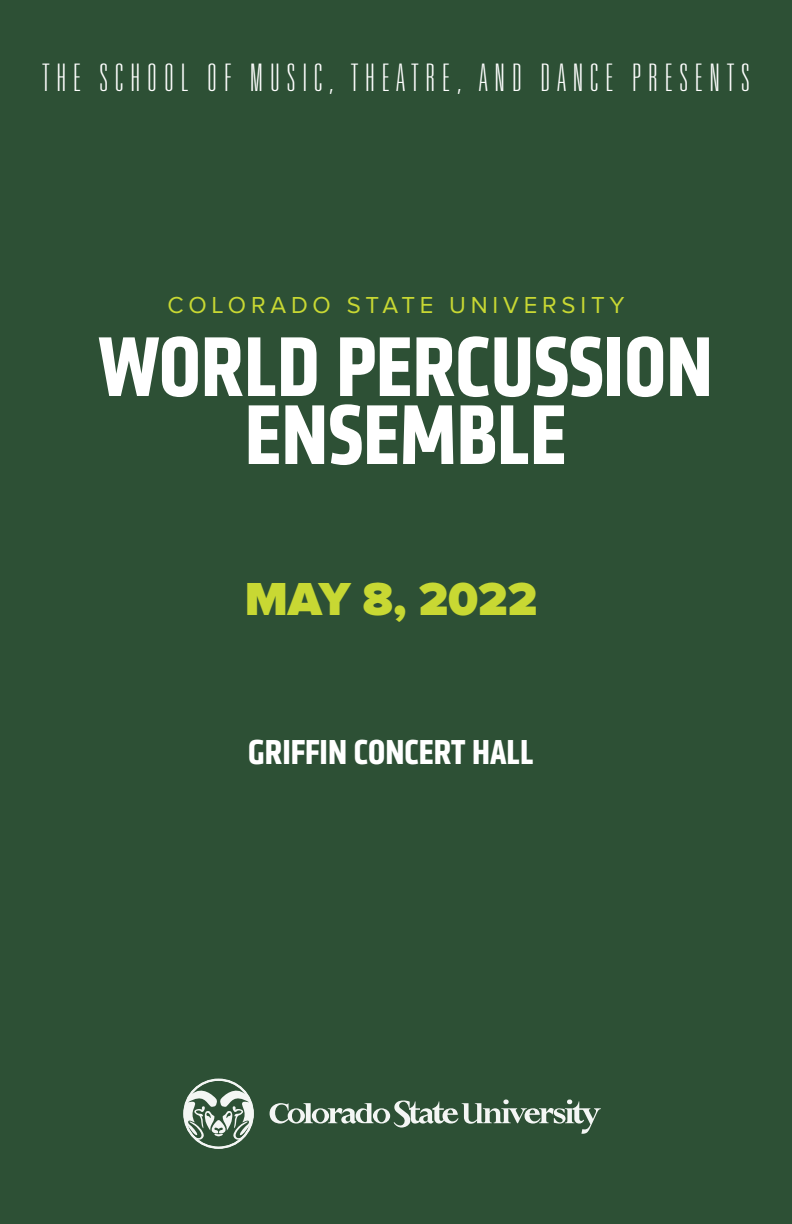
<style>
.page{position:relative;width:792px;height:1224px;background:#2d5035}
.page>*{position:absolute;margin:0;border:0;box-sizing:border-box;transform-origin:0 0}
.t1{font:700 condensed 88px "Klavika";color:#fff}
.t2{font:900 48px "Proxima Nova";color:#c8d833}
.t3{font:100 ultra-condensed 38px "Univers LT Std";letter-spacing:.2em;color:#fff}
.t4{font:700 condensed 36px "Klavika";color:#fff}
.t5{font:24px "Proxima Nova";letter-spacing:.2em;color:#c8d833}
</style>
<div class="page">
<svg style="left:269px;top:1099px;width:332px;height:35px"></svg>
<svg style="left:183px;top:1078px;width:71px;height:71px"></svg>
<p class="t3" style="left:43px;top:58px;width:708px">THE SCHOOL OF MUSIC, THEATRE, AND DANCE PRESENTS</p>
<p class="t5" style="left:167px;top:291px;width:459px">COLORADO STATE UNIVERSITY</p>
<p class="t1" style="left:99px;top:310px;width:616px">WORLD PERCUSSION</p>
<p class="t1" style="left:245px;top:378px;width:323px">ENSEMBLE</p>
<p class="t2" style="left:245px;top:572px;width:294px">MAY 8, 2022</p>
<p class="t4" style="left:248px;top:729px;width:287px">GRIFFIN CONCERT HALL</p>
</div>
